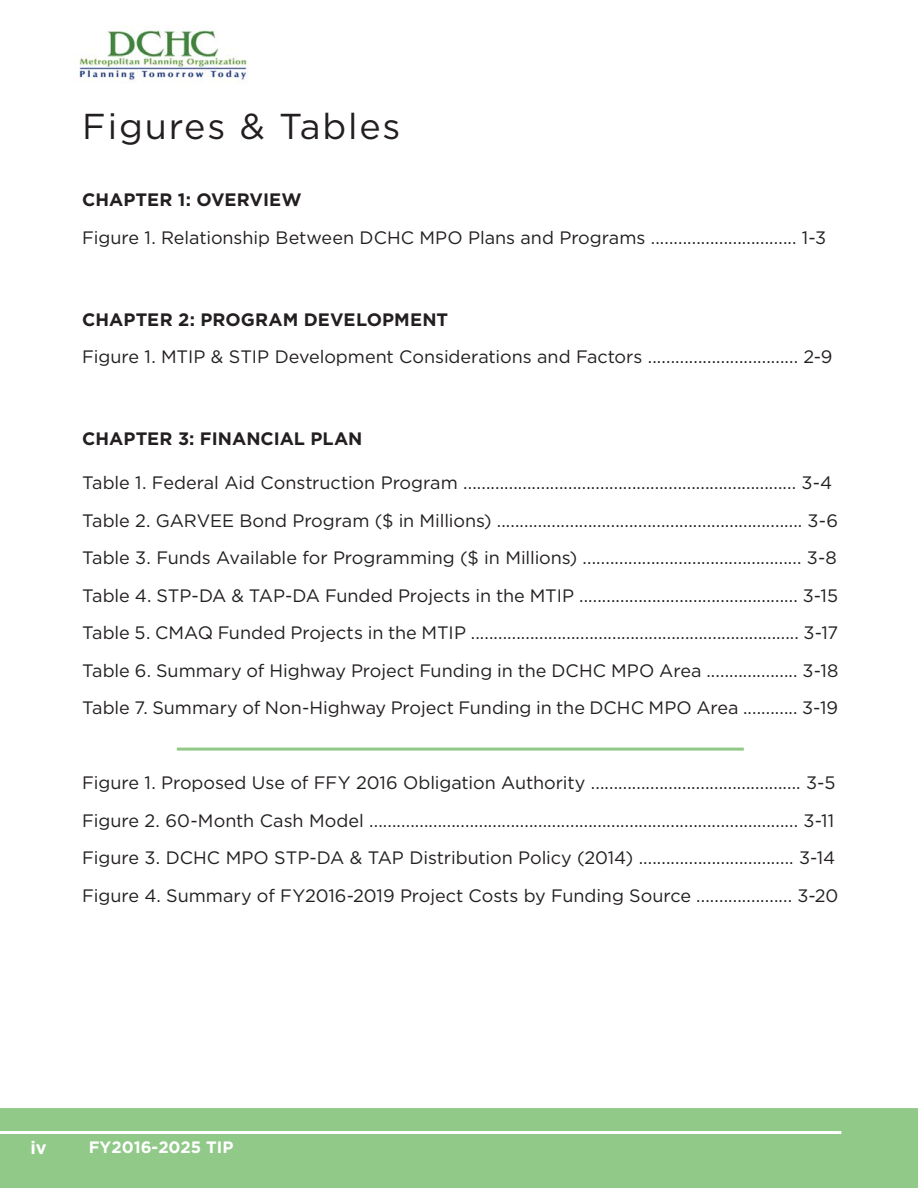
<style>
.page{position:relative;width:918px;height:1188px;background:#fff}
.page>*{position:absolute;margin:0;border:0;box-sizing:border-box;transform-origin:0 0}
.t1{font:36px "Gotham";letter-spacing:.05em;color:#231f20}
.t2{font:18px/37.5px "Gotham";letter-spacing:-.005em;color:#231f20}
.t3{font:700 18px "Gotham";color:#231f20}
.t4{font:700 18px "Gotham";color:#fff}
.t5{font:700 16.5px "Gotham";color:#fff}
</style>
<div class="page">
<div style="left:1px;top:1109px;width:916px;height:78px;background:#90c988"></div>
<div style="left:0;top:1108px;width:918px;height:80px;border:2px solid #90c988"></div>
<hr style="left:0;top:1131px;width:841px;height:3px;background:#fff">
<img style="left:79px;top:30px;width:169px;height:53px">
<hr style="left:177px;top:748px;width:567px;height:3px;background:#90c988">
<h1 class="t1" style="left:82px;top:113px;width:320px">Figures &amp; Tables</h1>
<p class="t3" style="left:82px;top:194px;width:221px">CHAPTER 1: OVERVIEW</p>
<p class="t2" style="left:82px;top:220px;width:745px">Figure 1. Relationship Between DCHC MPO Plans and Programs ................................ 1-3</p>
<p class="t3" style="left:82px;top:313px;width:367px">CHAPTER 2: PROGRAM DEVELOPMENT</p>
<p class="t2" style="left:82px;top:339px;width:752px">Figure 1. MTIP &amp; STIP Development Considerations and Factors ................................. 2-9</p>
<p class="t3" style="left:82px;top:432px;width:282px">CHAPTER 3: FINANCIAL PLAN</p>
<p class="t2" style="left:82px;top:465px;width:758px">Table 1. Federal Aid Construction Program ......................................................................... 3-4<br>Table 2. GARVEE Bond Program ($ in Millions) ................................................................... 3-6<br>Table 3. Funds Available for Programming ($ in Millions) ................................................ 3-8<br>Table 4. STP-DA &amp; TAP-DA Funded Projects in the MTIP ................................................ 3-15<br>Table 5. CMAQ Funded Projects in the MTIP ........................................................................ 3-17<br>Table 6. Summary of Highway Project Funding in the DCHC MPO Area .................... 3-18<br>Table 7. Summary of Non-Highway Project Funding in the DCHC MPO Area ............ 3-19</p>
<p class="t2" style="left:82px;top:765px;width:758px">Figure 1. Proposed Use of FFY 2016 Obligation Authority .............................................. 3-5<br>Figure 2. 60-Month Cash Model .............................................................................................. 3-11<br>Figure 3. DCHC MPO STP-DA &amp; TAP Distribution Policy (2014) .................................. 3-14<br>Figure 4. Summary of FY2016-2019 Project Costs by Funding Source ..................... 3-20</p>
<p class="t4" style="left:30px;top:1141px;width:18px">iv</p>
<p class="t5" style="left:89px;top:1141px;width:146px">FY2016-2025 TIP</p>
</div>
